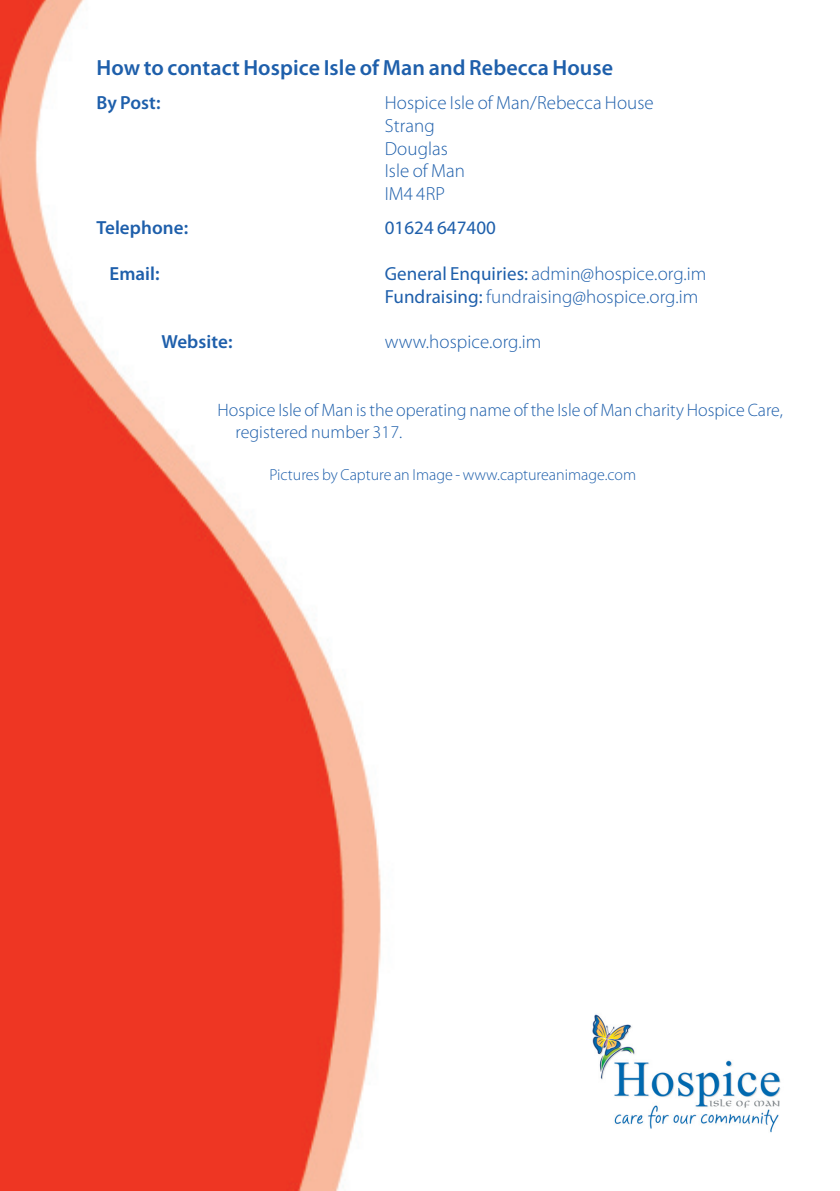
<style>
.page{position:relative;width:840px;height:1191px;background:#fff}
.page>*{position:absolute;margin:0;border:0;box-sizing:border-box;transform-origin:0 0}
.t1{font:600 22px "Myriad Pro";letter-spacing:.005em;color:#1e5fab}
.t2{font:300 19px/22.8px "Myriad Pro";letter-spacing:.005em;color:#1e5fab}
.t3{font:600 19px "Myriad Pro";letter-spacing:.005em;color:#1e5fab}
.t4{font:19px "Myriad Pro";letter-spacing:.005em;color:#1e5fab}
.t5{font:300 18px/22px "Myriad Pro";color:#1e5fab}
.t6{font:300 16px "Myriad Pro";color:#1e5fab}
.s1{font-weight:400}
</style>
<div class="page">
<img style="left:592px;top:1014px;width:189px;height:119px">
<img style="left:0;top:0;width:381px;height:1191px">
<p class="t1" style="left:96px;top:53px;width:518px">How to contact Hospice Isle of Man and Rebecca House</p>
<p class="t3" style="left:96px;top:91px;width:65px">By Post:</p>
<p class="t2" style="left:384px;top:91px;width:270px">Hospice Isle of Man/Rebecca House<br>Strang<br>Douglas<br>Isle of Man<br>IM4 4RP</p>
<p class="t3" style="left:96px;top:216px;width:93px">Telephone:</p>
<p class="t4" style="left:384px;top:216px;width:113px">01624 647400</p>
<p class="t3" style="left:109px;top:261px;width:52px">Email:</p>
<p class="t2" style="left:384px;top:262px;width:323px"><span class="s1">General Enquiries:</span> admin@hospice.org.im</p>
<p class="t2" style="left:384px;top:285px;width:315px"><span class="s1">Fundraising:</span> fundraising@hospice.org.im</p>
<p class="t3" style="left:161px;top:330px;width:73px">Website:</p>
<p class="t2" style="left:384px;top:330px;width:158px">www.hospice.org.im</p>
<p class="t5" style="left:235px;top:399px;width:548px;text-indent:-18px">Hospice Isle of Man is the operating name of the Isle of Man charity Hospice Care, registered number 317.</p>
<p class="t6" style="left:269px;top:465px;width:368px">Pictures by Capture an Image - www.captureanimage.com</p>
</div>
